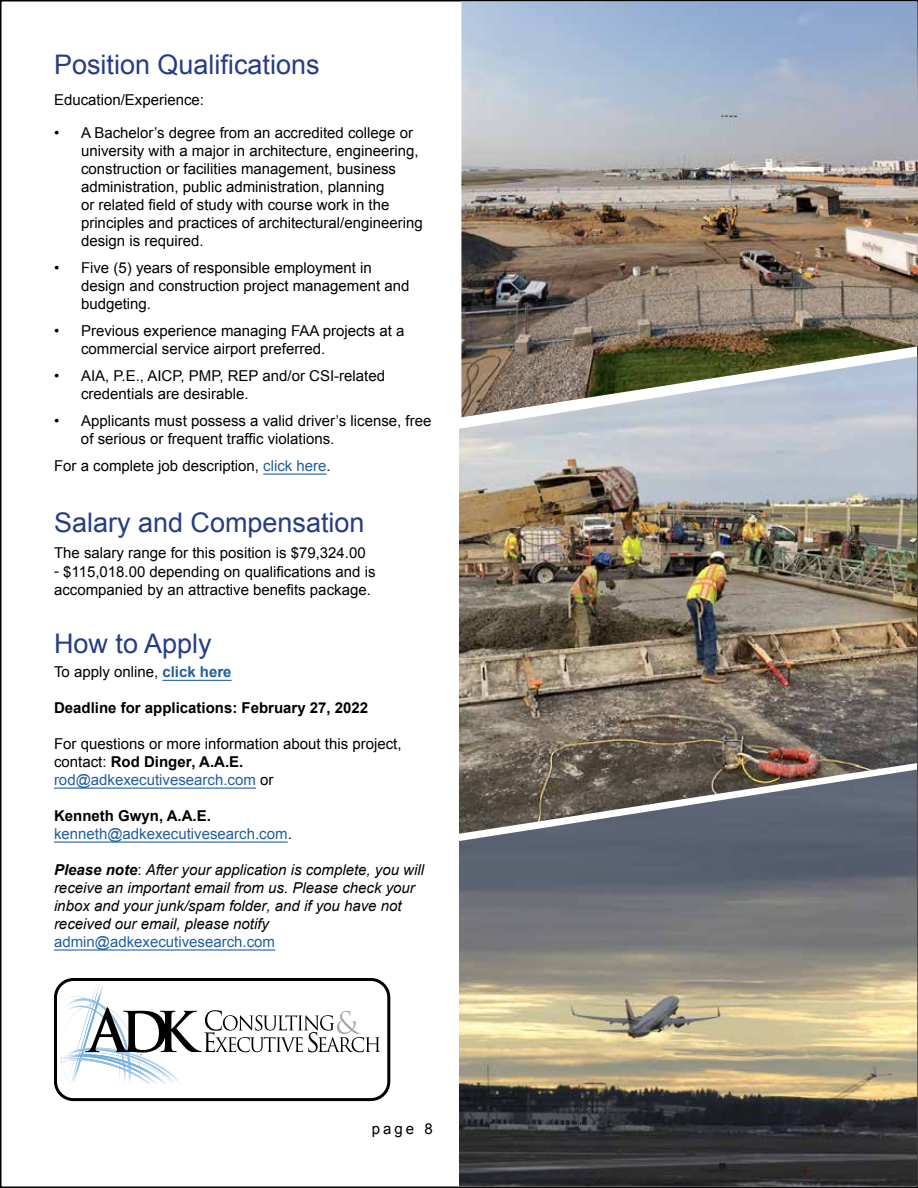
<style>
.page{position:relative;width:918px;height:1188px;background:#fff}
.page>*{position:absolute;margin:0;border:0;box-sizing:border-box;transform-origin:0 0}
.t1{font:27px "Arial";color:#263c86}
.t2{font:15px/18px "Arial";color:#000}
.t3{font:italic 15px/18px "Arial";color:#000}
.t4{font:15px/18px "Arial";color:#215e9e}
.t5{font:700 15px "Arial";color:#000}
.s1{color:#215e9e}
.s2{font-weight:700;color:#215e9e}
.s3{font-weight:700}
.s4{font-weight:700;color:#000}
.s5{color:#000}
.s6{font-style:normal}
</style>
<div class="page">
<img style="left:461px;top:2px;width:457px;height:415px">
<img style="left:459px;top:356px;width:458px;height:414px">
<img style="left:459px;top:770px;width:458px;height:416px">
<hr style="left:54px;top:949px;width:221px;height:2px;background:#215e9e">
<hr style="left:54px;top:842px;width:234px;height:1px;background:#215e9e">
<hr style="left:54px;top:788px;width:202px;height:1px;background:#215e9e">
<hr style="left:162px;top:680px;width:70px;height:1px;background:#215e9e">
<hr style="left:263px;top:474px;width:64px;height:1px;background:#215e9e">
<svg style="left:58px;top:978px;width:322px;height:116px"></svg>
<div style="left:54px;top:978px;width:336px;height:123px;border:3px solid #000;border-radius:18px"></div>
<h1 class="t1" style="left:54px;top:46px;width:267px">Position Qualifications</h1>
<p class="t2" style="left:54px;top:91px;width:152px">Education/Experience:</p>
<p class="t2" style="left:81px;top:124px;width:343px;text-indent:-27px">• A Bachelor’s degree from an accredited college or university with a major in architecture, engineering, construction or facilities management, business administration, public administration, planning<br>or related field of study with course work in the principles and practices of architectural/engineering design is required.</p>
<p class="t2" style="left:81px;top:259px;width:330px;text-indent:-27px">• Five (5) years of responsible employment in design and construction project management and budgeting.</p>
<p class="t2" style="left:81px;top:322px;width:325px;text-indent:-27px">• Previous experience managing FAA projects at a commercial service airport preferred.</p>
<p class="t2" style="left:81px;top:367px;width:306px;text-indent:-27px">• AIA, P.E., AICP, PMP, REP and/or CSI-related credentials are desirable.</p>
<p class="t2" style="left:81px;top:412px;width:352px;text-indent:-27px">• Applicants must possess a valid driver’s license, free of serious or frequent traffic violations.</p>
<p class="t2" style="left:54px;top:457px;width:278px">For a complete job description, <span class="s1">click here</span>.</p>
<h1 class="t1" style="left:54px;top:505px;width:312px">Salary and Compensation</h1>
<p class="t2" style="left:54px;top:544px;width:313px">The salary range for this position is $79,324.00</p>
<p class="t2" style="left:54px;top:562px;width:323px">- $115,018.00 depending on qualifications and is accompanied by an attractive benefits package.</p>
<h1 class="t1" style="left:54px;top:625px;width:159px">How to Apply</h1>
<p class="t2" style="left:54px;top:663px;width:179px">To apply online, <span class="s2">click here</span></p>
<p class="t5" style="left:54px;top:698px;width:316px">Deadline for applications: February 27, 2022</p>
<p class="t2" style="left:54px;top:735px;width:349px">For questions or more information about this project, contact: <span class="s3">Rod Dinger, A.A.E. </span><span class="s1">rod@adkexecutivesearch.com</span> or</p>
<p class="t4" style="left:54px;top:807px;width:239px"><span class="s4">Kenneth Gwyn, A.A.E. </span>kenneth@adkexecutivesearch.com<span class="s5">.</span></p>
<p class="t3" style="left:54px;top:861px;width:372px"><span class="s3">Please note</span><span class="s6">:</span> After your application is complete, you will receive an important email from us. Please check your inbox and your junk/spam folder, and if you have not received our email, please notify</p>
<p class="t4" style="left:54px;top:933px;width:223px">admin@adkexecutivesearch.com</p>
<p class="t2" style="left:372px;top:1120px;width:62px">page 8</p>
</div>
